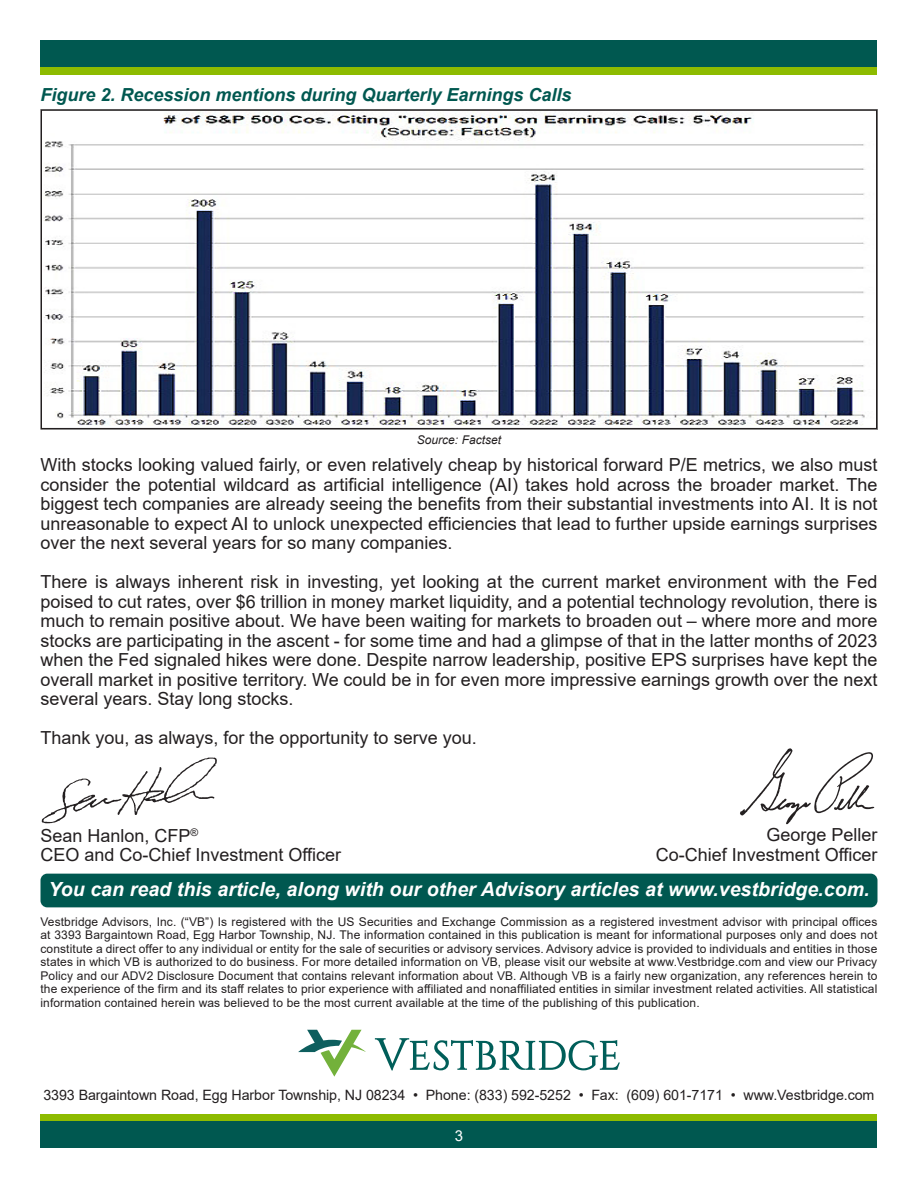
<style>
.page{position:relative;width:918px;height:1188px;background:#fff}
.page>*{position:absolute;margin:0;border:0;box-sizing:border-box;transform-origin:0 0}
.t1{font:italic 700 19.5px "Arial";letter-spacing:.005em;color:#fff}
.t2{font:18px/19.5px "Arial";color:#231f20;text-align:justify}
.t3{font:italic 700 18px "Arial";color:#005850}
.t4{font:15px "Arial";color:#fff}
.t5{font:14.25px "Arial";letter-spacing:-.005em;color:#231f20}
.t6{font:12px/13.5px "Arial";letter-spacing:.01em;color:#231f20;text-align:justify}
.t7{font:italic 12px "Arial";color:#231f20}
</style>
<div class="page">
<div style="left:40px;top:1114px;width:838px;height:9px;background:#8dbb00"></div>
<div style="left:40px;top:1121px;width:838px;height:27px;background:#005850"></div>
<div style="left:40px;top:66px;width:838px;height:9px;background:#8dbb00"></div>
<div style="left:40px;top:40px;width:838px;height:27px;background:#005850"></div>
<svg style="left:298px;top:1030px;width:68px;height:47px"></svg>
<svg style="left:375px;top:1038px;width:245px;height:32px"></svg>
<img style="left:44px;top:112px;width:821px;height:314px">
<div style="left:40px;top:109px;width:838px;height:320px;border:2px solid #231f20"></div>
<svg style="left:740px;top:748px;width:134px;height:76px"></svg>
<img style="left:41px;top:757px;width:176px;height:67px">
<div style="left:40px;top:874px;width:838px;height:33px;background:#005850;border-radius:7px"></div>
<p class="t3" style="left:40px;top:83px;width:533px">Figure 2. Recession mentions during Quarterly Earnings Calls</p>
<p class="t7" style="left:417px;top:432px;width:86px">Source: Factset</p>
<p class="t2" style="left:40px;top:455px;width:838px">With stocks looking valued fairly, or even relatively cheap by historical forward P/E metrics, we also must consider the potential wildcard as artificial intelligence (AI) takes hold across the broader market. The biggest tech companies are already seeing the benefits from their substantial investments into AI. It is not unreasonable to expect AI to unlock unexpected efficiencies that lead to further upside earnings surprises over the next several years for so many companies.</p>
<p class="t2" style="left:40px;top:572px;width:839px">There is always inherent risk in investing, yet looking at the current market environment with the Fed poised to cut rates, over $6 trillion in money market liquidity, and a potential technology revolution, there is much to remain positive about. We have been waiting for markets to broaden out – where more and more stocks are participating in the ascent - for some time and had a glimpse of that in the latter months of 2023 when the Fed signaled hikes were done. Despite narrow leadership, positive EPS surprises have kept the overall market in positive territory. We could be in for even more impressive earnings growth over the next several years. Stay long stocks.</p>
<p class="t2" style="left:40px;top:728px;width:438px">Thank you, as always, for the opportunity to serve you.</p>
<p class="t2" style="left:766px;top:825px;width:113px">George Peller</p>
<p class="t2" style="left:656px;top:844px;width:223px">Co-Chief Investment Officer</p>
<p class="t1" style="left:48px;top:876px;width:823px">You can read this article, along with our other Advisory articles at www.vestbridge.com.</p>
<p class="t6" style="left:40px;top:915px;width:838px">Vestbridge Advisors, Inc. (“VB”) Is registered with the US Securities and Exchange Commission as a registered investment advisor with principal offices at 3393 Bargaintown Road, Egg Harbor Township, NJ. The information contained in this publication is meant for informational purposes only and does not constitute a direct offer to any individual or entity for the sale of securities or advisory services. Advisory advice is provided to individuals and entities in those states in which VB is authorized to do business. For more detailed information on VB, please visit our website at www.Vestbridge.com and view our Privacy Policy and our ADV2 Disclosure Document that contains relevant information about VB. Although VB is a fairly new organization, any references herein to the experience of the firm and its staff relates to prior experience with affiliated and nonaffiliated entities in similar investment related activities. All statistical information contained herein was believed to be the most current available at the time of the publishing of this publication.</p>
<p class="t2" style="left:40px;top:826px;width:159px">Sean Hanlon, CFP<sup>®</sup></p>
<p class="t2" style="left:40px;top:845px;width:302px">CEO and Co-Chief Investment Officer</p>
<p class="t5" style="left:43px;top:1085px;width:833px">3393 Bargaintown Road, Egg Harbor Township, NJ 08234 • Phone: (833) 592-5252 • Fax: (609) 601-7171 • www.Vestbridge.com</p>
<p class="t4" style="left:455px;top:1125px;width:10px">3</p>
</div>
